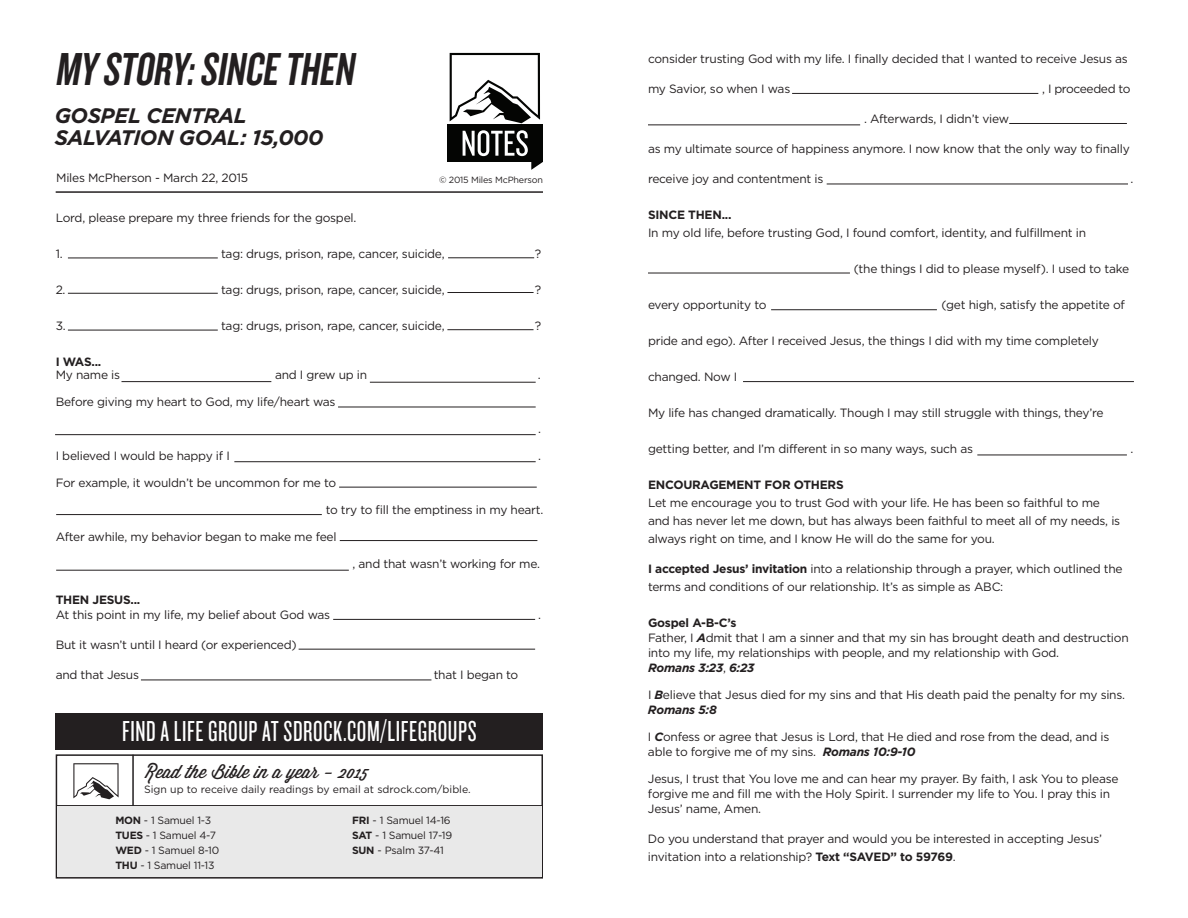
<style>
.page{position:relative;width:1188px;height:918px;background:#fff}
.page>*{position:absolute;margin:0;border:0;box-sizing:border-box;transform-origin:0 0}
.t1{font:italic 48px "Knockout HTF48 Featherweight";color:#231f20}
.t2{font:30px "Knockout HTF27 Junior Bantamwt";letter-spacing:.02em;color:#fff}
.t3{font:italic 700 21px/22.5px "Gotham HTF";letter-spacing:-.02em;color:#231f20}
.t4{font:18px "Wisdom Script";color:#231f20}
.t5{font:12px/15px "Gotham HTF";letter-spacing:-.02em;color:#231f20}
.t6{font:700 12px "Gotham HTF";letter-spacing:-.02em;color:#231f20}
.t7{font:10.5px/15px "Gotham HTF";letter-spacing:-.02em;color:#231f20}
.t8{font:10.5px "Gotham HTF";color:#231f20}
.t9{font:9px "Gotham HTF";letter-spacing:-.02em;color:#231f20}
.s1{font-weight:700}
.s2{font-weight:700;font-style:italic}
</style>
<div class="page">
<svg style="left:450px;top:53px;width:90px;height:70px"></svg>
<hr style="left:56px;top:191px;width:487px;height:2px;background:#231f20">
<div style="left:56px;top:713px;width:487px;height:37px;background:#231f20"></div>
<div style="left:56px;top:754px;width:487px;height:125px;border:2px solid #231f20"></div>
<hr style="left:132px;top:755px;width:2px;height:51px;background:#231f20">
<hr style="left:56px;top:805px;width:486px;height:2px;background:#231f20">
<div style="left:57px;top:807px;width:485px;height:70px;background:#e9e9e9"></div>
<svg style="left:73px;top:763px;width:46px;height:36px"></svg>
<div style="left:447px;top:125px;width:96px;height:37px;background:#040503"></div>
<svg style="left:463px;top:130px;width:65px;height:26px"></svg>
<svg style="left:531px;top:162px;width:12px;height:8px"></svg>
<hr style="left:122px;top:381px;width:149px;height:1px;background:#231f20">
<hr style="left:370px;top:382px;width:166px;height:1px;background:#231f20">
<hr style="left:338px;top:407px;width:198px;height:1px;background:#231f20">
<hr style="left:55px;top:434px;width:481px;height:1px;background:#231f20">
<hr style="left:234px;top:461px;width:302px;height:1px;background:#231f20">
<hr style="left:339px;top:487px;width:198px;height:1px;background:#231f20">
<hr style="left:56px;top:514px;width:266px;height:1px;background:#231f20">
<hr style="left:340px;top:540px;width:197px;height:1px;background:#231f20">
<hr style="left:56px;top:570px;width:293px;height:1px;background:#231f20">
<hr style="left:68px;top:258px;width:150px;height:1px;background:#231f20">
<hr style="left:68px;top:293px;width:150px;height:1px;background:#231f20">
<hr style="left:68px;top:330px;width:150px;height:1px;background:#231f20">
<hr style="left:448px;top:257px;width:86px;height:1px;background:#231f20">
<hr style="left:447px;top:292px;width:87px;height:1px;background:#231f20">
<hr style="left:447px;top:329px;width:87px;height:1px;background:#231f20">
<hr style="left:827px;top:184px;width:301px;height:1px;background:#231f20">
<hr style="left:1009px;top:123px;width:118px;height:1px;background:#231f20">
<hr style="left:648px;top:124px;width:212px;height:1px;background:#231f20">
<hr style="left:792px;top:93px;width:246px;height:1px;background:#231f20">
<hr style="left:141px;top:680px;width:290px;height:1px;background:#231f20">
<hr style="left:299px;top:649px;width:236px;height:1px;background:#231f20">
<hr style="left:333px;top:619px;width:202px;height:1px;background:#231f20">
<hr style="left:771px;top:309px;width:166px;height:1px;background:#231f20">
<hr style="left:648px;top:273px;width:202px;height:1px;background:#231f20">
<hr style="left:743px;top:381px;width:391px;height:1px;background:#231f20">
<hr style="left:977px;top:455px;width:150px;height:1px;background:#231f20">
<h1 class="t1" style="left:55px;top:45px;width:308px">MY STORY:SINCE THEN</h1>
<h3 class="t3" style="left:55px;top:104px;width:270px">GOSPEL CENTRAL<br>SALVATION GOAL: 15,000</h3>
<p class="t5" style="left:56px;top:170px;width:193px">Miles McPherson - March 22, 2015</p>
<p class="t9" style="left:439px;top:175px;width:105px">© 2015 Miles McPherson</p>
<p class="t5" style="left:56px;top:210px;width:302px">Lord, please prepare my three friends for the gospel.</p>
<p class="t5" style="left:56px;top:246px;width:8px">1.</p>
<p class="t5" style="left:221px;top:246px;width:225px">tag: drugs, prison, rape, cancer, suicide,</p>
<p class="t5" style="left:535px;top:246px;width:8px">?</p>
<p class="t5" style="left:56px;top:282px;width:11px">2.</p>
<p class="t5" style="left:221px;top:282px;width:225px">tag: drugs, prison, rape, cancer, suicide,</p>
<p class="t5" style="left:535px;top:282px;width:8px">?</p>
<p class="t5" style="left:56px;top:318px;width:12px">3.</p>
<p class="t5" style="left:221px;top:318px;width:225px">tag: drugs, prison, rape, cancer, suicide,</p>
<p class="t5" style="left:535px;top:318px;width:8px">?</p>
<p class="t6" style="left:56px;top:354px;width:47px">I WAS...</p>
<p class="t5" style="left:56px;top:367px;width:66px">My name is</p>
<p class="t5" style="left:275px;top:367px;width:94px">and I grew up in</p>
<p class="t5" style="left:538px;top:367px;width:4px">.</p>
<p class="t5" style="left:56px;top:394px;width:281px">Before giving my heart to God, my life/heart was</p>
<p class="t5" style="left:538px;top:421px;width:4px">.</p>
<p class="t5" style="left:56px;top:448px;width:176px">I believed I would be happy if I</p>
<p class="t5" style="left:538px;top:448px;width:4px">.</p>
<p class="t5" style="left:56px;top:475px;width:282px">For example, it wouldn’t be uncommon for me to</p>
<p class="t5" style="left:326px;top:502px;width:219px">to try to fill the emptiness in my heart.</p>
<p class="t5" style="left:56px;top:529px;width:282px">After awhile, my behavior began to make me feel</p>
<p class="t5" style="left:353px;top:556px;width:189px">, and that wasn’t working for me.</p>
<p class="t6" style="left:56px;top:593px;width:86px">THEN JESUS...</p>
<p class="t5" style="left:56px;top:607px;width:276px">At this point in my life, my belief about God was</p>
<p class="t5" style="left:538px;top:607px;width:4px">.</p>
<p class="t5" style="left:56px;top:637px;width:243px">But it wasn’t until I heard (or experienced)</p>
<p class="t5" style="left:56px;top:667px;width:85px">and that Jesus</p>
<p class="t5" style="left:434px;top:667px;width:86px">that I began to</p>
<h2 class="t2" style="left:122px;top:717px;width:356px">FIND A LIFE GROUP AT SDROCK.COM/LIFEGROUPS</h2>
<h3 class="t4" style="left:144px;top:758px;width:226px">Read the Bible in a year - 2015</h3>
<p class="t8" style="left:144px;top:784px;width:328px">Sign up to receive daily readings by email at sdrock.com/bible.</p>
<p class="t7" style="left:115px;top:813px;width:105px"><span class="s1">MON</span> - 1 Samuel 1-3<br><span class="s1">TUES</span> - 1 Samuel 4-7<br><span class="s1">WED</span> - 1 Samuel 8-10<br><span class="s1">THU</span> - 1 Samuel 11-13</p>
<p class="t7" style="left:352px;top:813px;width:102px"><span class="s1">FRI</span> - 1 Samuel 14-16<br><span class="s1">SAT</span> - 1 Samuel 17-19<br><span class="s1">SUN</span> - Psalm 37-41</p>
<p class="t5" style="left:648px;top:51px;width:481px">consider trusting God with my life. I finally decided that I wanted to receive Jesus as</p>
<p class="t5" style="left:648px;top:81px;width:144px">my Savior, so when I was</p>
<p class="t5" style="left:1042px;top:81px;width:90px">, I proceeded to</p>
<p class="t5" style="left:864px;top:111px;width:147px">. Afterwards, I didn’t view</p>
<p class="t5" style="left:648px;top:141px;width:483px">as my ultimate source of happiness anymore. I now know that the only way to finally</p>
<p class="t5" style="left:648px;top:171px;width:177px">receive joy and contentment is</p>
<p class="t5" style="left:1130px;top:171px;width:4px">.</p>
<p class="t6" style="left:648px;top:208px;width:85px">SINCE THEN...</p>
<p class="t5" style="left:648px;top:225px;width:440px">In my old life, before trusting God, I found comfort, identity, and fulfillment in</p>
<p class="t5" style="left:854px;top:261px;width:277px">(the things I did to please myself). I used to take</p>
<p class="t5" style="left:648px;top:297px;width:120px">every opportunity to</p>
<p class="t5" style="left:942px;top:297px;width:185px">(get high, satisfy the appetite of</p>
<p class="t5" style="left:648px;top:333px;width:452px">pride and ego). After I received Jesus, the things I did with my time completely</p>
<p class="t5" style="left:648px;top:369px;width:91px">changed. Now I</p>
<p class="t5" style="left:648px;top:405px;width:457px">My life has changed dramatically. Though I may still struggle with things, they’re</p>
<p class="t5" style="left:648px;top:441px;width:327px">getting better, and I’m different in so many ways, such as</p>
<p class="t5" style="left:1130px;top:441px;width:4px">.</p>
<p class="t6" style="left:648px;top:478px;width:197px">ENCOURAGEMENT FOR OTHERS</p>
<p class="t5" style="left:648px;top:493px;width:474px;line-height:18px">Let me encourage you to trust God with your life. He has been so faithful to me and has never let me down, but has always been faithful to meet all of my needs, is always right on time, and I know He will do the same for you.</p>
<p class="t5" style="left:648px;top:559px;width:476px;line-height:18px"><span class="s1">I accepted Jesus’ invitation</span> into a relationship through a prayer, which outlined the terms and conditions of our relationship. It’s as simple as ABC:</p>
<p class="t5" style="left:648px;top:615px;width:482px"><span class="s1">Gospel A-B-C’s<br></span>Father, I <span class="s2">A</span>dmit that I am a sinner and that my sin has brought death and destruction into my life, my relationships with people, and my relationship with God.<br><span class="s2">Romans 3:23</span>, <span class="s2">6:23</span></p>
<p class="t5" style="left:648px;top:687px;width:479px">I <span class="s2">B</span>elieve that Jesus died for my sins and that His death paid the penalty for my sins.<br><span class="s2">Romans 5:8</span></p>
<p class="t5" style="left:648px;top:729px;width:463px">I <span class="s2">C</span>onfess or agree that Jesus is Lord, that He died and rose from the dead, and is able to forgive me of my sins. <span class="s2">Romans 10:9-10</span></p>
<p class="t5" style="left:648px;top:771px;width:472px">Jesus, I trust that You love me and can hear my prayer. By faith, I ask You to please forgive me and fill me with the Holy Spirit. I surrender my life to You. I pray this in<br>Jesus’ name, Amen.</p>
<p class="t5" style="left:648px;top:829px;width:456px;line-height:18px">Do you understand that prayer and would you be interested in accepting Jesus’ invitation into a relationship? <span class="s1">Text “SAVED” to 59769</span>.</p>
</div>
